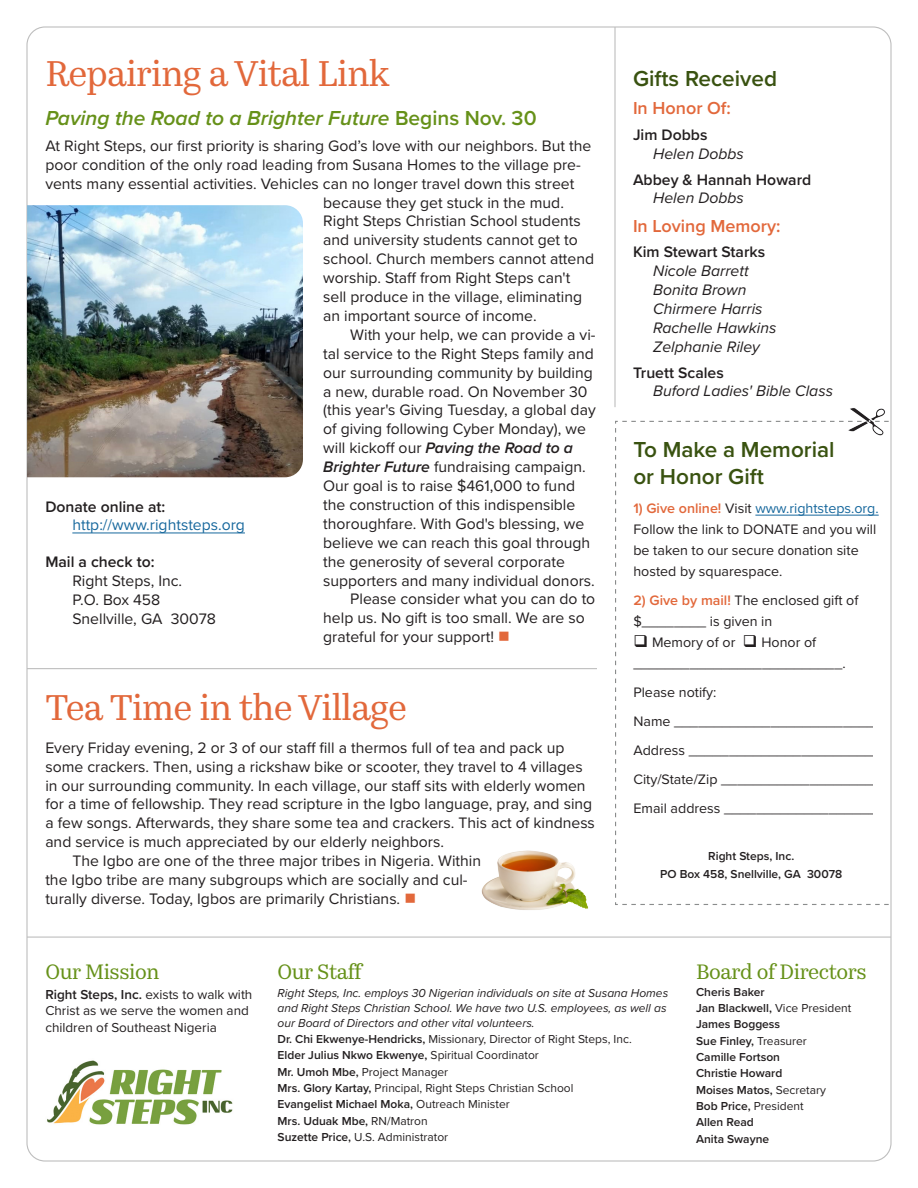
<style>
.page{position:relative;width:918px;height:1188px;background:#fff}
.page>*{position:absolute;margin:0;border:0;box-sizing:border-box;transform-origin:0 0}
.Proxima_Nova_text{font:36px "Kazimir Text";letter-spacing:-.02em;color:#e2683b}
.Proxima_Nova_text_fi{font:36px "Kazimir Text";letter-spacing:-.02em;color:#e2683b}
.Proxima_Nova_text-2{font:600 22.5px/27px "Proxima Nova";color:#395210}
.Proxima_Nova_text-3{font:italic 600 21px "Proxima Nova";color:#669119}
.Kazimir_headline{font:21px "Kazimir Text";letter-spacing:-.02em;color:#669119}
.Proxima_Nova_text_fi-2{font:600 18px "Proxima Nova";color:#e2683b}
.Proxima_Nova_text-4{font:600 18px "Proxima Nova";color:#e2683b}
.Proxima_Nova_text_fi-3{font:15.75px/18.9px "Proxima Nova";color:#231f20}
.Proxima_Nova_text-5{font:15.75px/18.9px "Proxima Nova";color:#231f20}
.Proxima_Nova_text_fi-4{font:italic 15.75px "Proxima Nova";color:#231f20}
.Proxima_Nova_text_fi-5{font:600 15.75px "Proxima Nova";color:#231f20}
.Proxima_Nova_text_fi-6{font:15.75px "Proxima Nova";color:#17689d}
.Arial{font:14.25px/21px "Proxima Nova";color:#231f20}
.Franklin_Gothic_text{font:13.5px/16.2px "Proxima Nova";color:#231f20}
.Gifts{font:600 12px "Proxima Nova";color:#231f20}
.Gifts-2{font:12px "Proxima Nova";color:#231f20}
.Gifts-3{font:italic 12px/14.7px "Proxima Nova";color:#231f20}
.Franklin_Gothic_text-2{font:600 12px/18px "Proxima Nova";color:#231f20;text-align:center}
.s1{font-style:normal}
.s2{font-weight:600;font-style:italic}
.s3{color:#e2683b}
.s4{font-weight:600;color:#e2683b}
.s5{color:#17689d}
.s6{font-weight:600}
.s7{font-weight:400}
</style>
<div class="page">
<hr style="left:27px;top:937px;width:864px;height:1px;background:#bebebe">
<hr style="left:614px;top:27px;width:2px;height:380px;background:#bebebe">
<svg style="left:615px;top:420px;width:277px;height:486px"></svg>
<img style="left:847px;top:408px;width:38px;height:28px">
<hr style="left:755px;top:515px;width:124px;height:1px;background:#17689d">
<div style="left:873px;top:698px;width:15px;height:124px;background:#fff"></div>
<img style="left:47px;top:1060px;width:186px;height:65px">
<img style="left:27px;top:205px;width:276px;height:272px">
<hr style="left:72px;top:533px;width:173px;height:1px;background:#17689d">
<hr style="left:27px;top:668px;width:570px;height:1px;background:#bebebe">
<img style="left:481px;top:850px;width:107px;height:60px">
<p class="Proxima_Nova_text" style="left:45px;top:47px;width:346px">Repairing a Vital Link</p>
<p class="Proxima_Nova_text-3" style="left:45px;top:102px;width:493px">Paving the Road to a Brighter Future <span class="s1">Begins Nov. 30</span></p>
<p class="Proxima_Nova_text_fi-3" style="left:45px;top:135px;width:547px">At Right Steps, our first priority is sharing God’s love with our neighbors. But the</p>
<p class="Proxima_Nova_text_fi-3" style="left:45px;top:154px;width:537px">poor condition of the only road leading from Susana Homes to the village pre-</p>
<p class="Proxima_Nova_text_fi-3" style="left:45px;top:173px;width:531px">vents many essential activities. Vehicles can no longer travel down this street</p>
<p class="Proxima_Nova_text_fi-3" style="left:323px;top:192px;width:242px">because they get stuck in the mud.</p>
<p class="Proxima_Nova_text_fi-3" style="left:323px;top:211px;width:259px">Right Steps Christian School students</p>
<p class="Proxima_Nova_text_fi-3" style="left:323px;top:230px;width:256px">and university students cannot get to</p>
<p class="Proxima_Nova_text_fi-3" style="left:323px;top:249px;width:272px">school. Church members cannot attend</p>
<p class="Proxima_Nova_text_fi-3" style="left:323px;top:268px;width:249px">worship. Staff from Right Steps can't</p>
<p class="Proxima_Nova_text_fi-3" style="left:323px;top:287px;width:260px">sell produce in the village, eliminating</p>
<p class="Proxima_Nova_text_fi-3" style="left:323px;top:306px;width:215px">an important source of income.</p>
<p class="Proxima_Nova_text-5" style="left:323px;top:324px;width:274px;text-indent:27px">With your help, we can provide a vi&shy;tal service to the Right Steps family and our surrounding community by building a new, durable road. On November 30 (this year's Giving Tuesday, a global day of giving following Cyber Monday), we will kickoff our <span class="s2">Paving the Road to a Brighter Future</span> fundraising campaign.<br>Our goal is to raise $461,000 to fund the construction of this indispensible thoroughfare. With God's blessing, we believe we can reach this goal through the generosity of several corporate supporters and many individual donors.</p>
<p class="Proxima_Nova_text-5" style="left:323px;top:589px;width:274px;text-indent:27px">Please consider what you can do to help us. No gift is too small. We are so grateful for your support! <span class="s3">■</span></p>
<p class="Proxima_Nova_text_fi-5" style="left:45px;top:495px;width:122px">Donate online at:</p>
<p class="Proxima_Nova_text_fi-6" style="left:72px;top:513px;width:174px">http://www.rightsteps.org</p>
<p class="Proxima_Nova_text_fi-5" style="left:45px;top:550px;width:111px">Mail a check to:</p>
<p class="Proxima_Nova_text_fi-3" style="left:72px;top:571px;width:145px">Right Steps, Inc.<br>P.O. Box 458<br>Snellville, GA 30078</p>
<p class="Proxima_Nova_text_fi" style="left:45px;top:681px;width:363px">Tea Time in the Village</p>
<p class="Proxima_Nova_text_fi-3" style="left:45px;top:737px;width:551px">Every Friday evening, 2 or 3 of our staff fill a thermos full of tea and pack up some crackers. Then, using a rickshaw bike or scooter, they travel to 4 villages in our surrounding community. In each village, our staff sits with elderly women for a time of fellowship. They read scripture in the Igbo language, pray, and sing a few songs. Afterwards, they share some tea and crackers. This act of kindness and service is much appreciated by our elderly neighbors.</p>
<p class="Proxima_Nova_text-5" style="left:45px;top:851px;width:437px;text-indent:27px">The Igbo are one of the three major tribes in Nigeria. Within the Igbo tribe are many subgroups which are socially and cul&shy;turally diverse. Today, Igbos are primarily Christians. <span class="s3">■</span></p>
<p class="Proxima_Nova_text-2" style="left:633px;top:64px;width:146px">Gifts Received</p>
<p class="Proxima_Nova_text-4" style="left:633px;top:95px;width:99px">In Honor Of:</p>
<p class="Proxima_Nova_text_fi-5" style="left:633px;top:123px;width:76px">Jim Dobbs</p>
<p class="Proxima_Nova_text_fi-4" style="left:653px;top:142px;width:92px">Helen Dobbs</p>
<p class="Proxima_Nova_text_fi-5" style="left:633px;top:168px;width:180px">Abbey &amp; Hannah Howard</p>
<p class="Proxima_Nova_text_fi-4" style="left:653px;top:186px;width:92px">Helen Dobbs</p>
<p class="Proxima_Nova_text_fi-2" style="left:633px;top:212px;width:149px">In Loving Memory:</p>
<p class="Proxima_Nova_text_fi-5" style="left:633px;top:240px;width:134px">Kim Stewart Starks</p>
<p class="Proxima_Nova_text_fi-4" style="left:653px;top:259px;width:97px">Nicole Barrett</p>
<p class="Proxima_Nova_text_fi-4" style="left:653px;top:278px;width:95px">Bonita Brown</p>
<p class="Proxima_Nova_text_fi-4" style="left:653px;top:297px;width:111px">Chirmere Harris</p>
<p class="Proxima_Nova_text_fi-4" style="left:653px;top:316px;width:125px">Rachelle Hawkins</p>
<p class="Proxima_Nova_text_fi-4" style="left:653px;top:335px;width:108px">Zelphanie Riley</p>
<p class="Proxima_Nova_text_fi-5" style="left:633px;top:361px;width:92px">Truett Scales</p>
<p class="Proxima_Nova_text_fi-4" style="left:653px;top:380px;width:181px">Buford Ladies' Bible Class</p>
<p class="Proxima_Nova_text-2" style="left:633px;top:435px;width:203px">To Make a Memorial or Honor Gift</p>
<p class="Arial" style="left:633px;top:497px;width:247px"><span class="s4">1) Give online!</span> Visit <span class="s5">www.rightsteps.org.<br></span>Follow the link to DONATE and you will be taken to our secure donation site hosted by squarespace.</p>
<p class="Arial" style="left:633px;top:589px;width:227px"><span class="s4">2) Give by mail!</span> The enclosed gift of $________ is given in</p>
<p class="Arial" style="left:633px;top:631px;width:214px">❑ Memory of or ❑ Honor of __________________________.</p>
<p class="Arial" style="left:633px;top:681px;width:85px">Please notify:</p>
<p class="Arial" style="left:633px;top:710px;width:243px">Name _________________________</p>
<p class="Arial" style="left:633px;top:739px;width:250px">Address ________________________</p>
<p class="Arial" style="left:633px;top:769px;width:242px">City/State/Zip ___________________</p>
<p class="Arial" style="left:633px;top:798px;width:245px">Email address ___________________</p>
<p class="Franklin_Gothic_text-2" style="left:660px;top:847px;width:184px">Right Steps, Inc.<br>PO Box 458, Snellville, GA 30078</p>
<p class="Kazimir_headline" style="left:45px;top:957px;width:115px">Our Mission</p>
<p class="Franklin_Gothic_text" style="left:45px;top:986px;width:209px"><span class="s6">Right Steps, Inc.</span> exists to walk with<br>Christ as we serve the women and children of Southeast Nigeria</p>
<p class="Kazimir_headline" style="left:278px;top:957px;width:86px">Our Staff</p>
<p class="Gifts-3" style="left:278px;top:985px;width:392px">Right Steps, Inc. employs 30 Nigerian individuals on site at Susana Homes and Right Steps Christian School. We have two U.S. employees, as well as our Board of Directors and other vital volunteers.</p>
<p class="Gifts-2" style="left:278px;top:1030px;width:356px"><span class="s6">Dr. Chi Ekwenye-Hendricks,</span> Missionary, Director of Right Steps, Inc.</p>
<p class="Gifts" style="left:278px;top:1046px;width:263px">Elder Julius Nkwo Ekwenye, <span class="s7">Spiritual Coordinator</span></p>
<p class="Gifts-2" style="left:278px;top:1063px;width:172px"><span class="s6">Mr. Umoh Mbe,</span> Project Manager</p>
<p class="Gifts-2" style="left:278px;top:1079px;width:297px"><span class="s6">Mrs. Glory Kartay,</span> Principal, Right Steps Christian School</p>
<p class="Gifts" style="left:278px;top:1095px;width:234px">Evangelist Michael Moka, <span class="s7">Outreach Minister</span></p>
<p class="Gifts" style="left:278px;top:1112px;width:152px">Mrs. Uduak Mbe, <span class="s7">RN/Matron</span></p>
<p class="Gifts-2" style="left:278px;top:1128px;width:172px"><span class="s6">Suzette Price,</span> U.S. Administrator</p>
<p class="Kazimir_headline" style="left:696px;top:957px;width:172px">Board of Directors</p>
<p class="Gifts" style="left:696px;top:983px;width:70px">Cheris Baker</p>
<p class="Gifts" style="left:696px;top:999px;width:157px">Jan Blackwell, <span class="s7">Vice President</span></p>
<p class="Gifts" style="left:696px;top:1015px;width:86px">James Boggess</p>
<p class="Gifts" style="left:696px;top:1032px;width:112px">Sue Finley, <span class="s7">Treasurer</span></p>
<p class="Gifts" style="left:696px;top:1048px;width:86px">Camille Fortson</p>
<p class="Gifts" style="left:696px;top:1064px;width:88px">Christie Howard</p>
<p class="Gifts" style="left:696px;top:1081px;width:131px">Moises Matos, <span class="s7">Secretary</span></p>
<p class="Gifts" style="left:696px;top:1097px;width:109px">Bob Price, <span class="s7">President</span></p>
<p class="Gifts" style="left:696px;top:1114px;width:59px">Allen Read</p>
<p class="Gifts" style="left:696px;top:1130px;width:75px">Anita Swayne</p>
</div>
